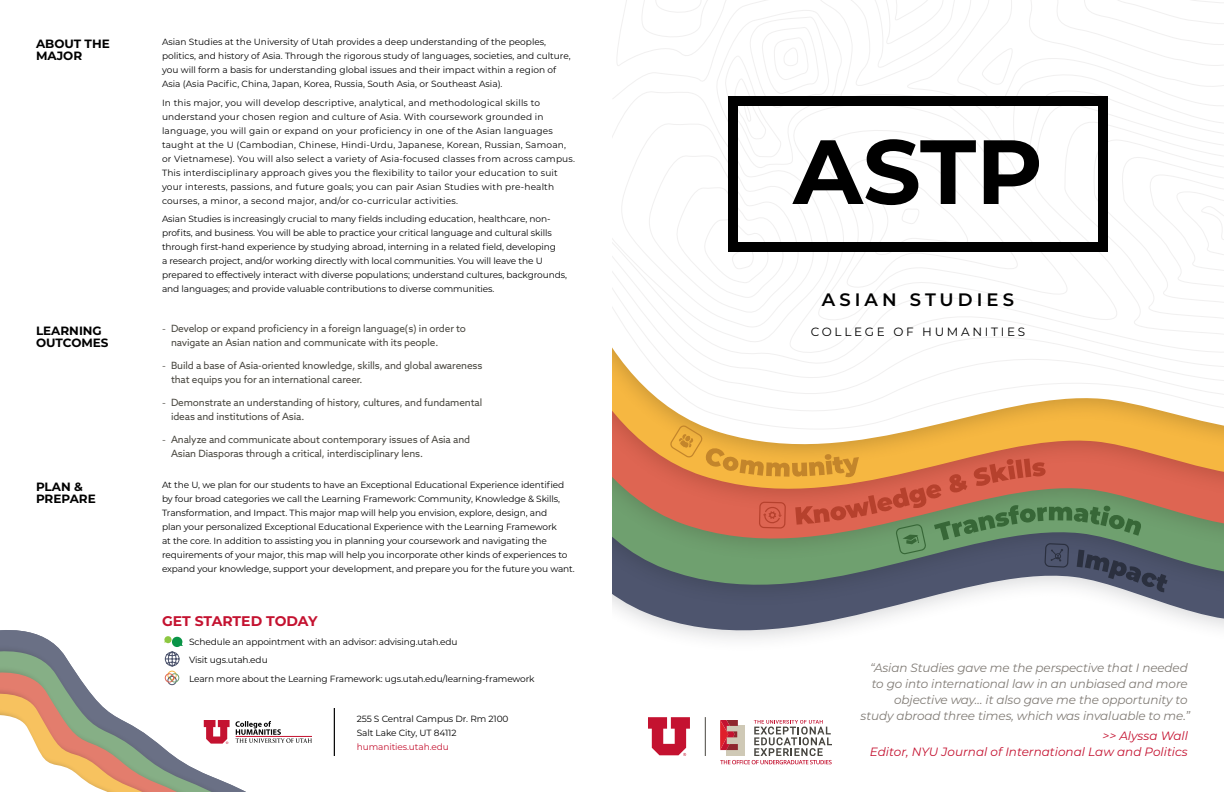
<style>
.page{position:relative;width:1224px;height:792px;background:#fff}
.page>*{position:absolute;margin:0;border:0;box-sizing:border-box;transform-origin:0 0}
.H1_Major_Title{font:700 91px "Montserrat";color:#000}
.Full_Major_Name{font:600 18px "Montserrat";letter-spacing:.225em;color:#000}
.Get_Started_Head{font:700 14px "Montserrat";letter-spacing:-.005em;color:#c41230}
.Quote_Body{font:italic 12px/16px "Montserrat";letter-spacing:-.01em;color:#807b75;text-align:right}
.Quote_Attribution{font:italic 12px "Montserrat";color:#c41230}
.Col_Head{font:700 12px/12px "Montserrat";color:#000}
.College_Name{font:12px "Montserrat";letter-spacing:.225em;color:#000}
.t1{font:10px/14px "Azo Sans";letter-spacing:-.01em;color:#48463f}
.Body_Copy{font:9px/14px "Montserrat";letter-spacing:-.01em;color:#000}
.Body_Copy-2{font:9px/14px "Montserrat";letter-spacing:.02em;color:#000}
.Get_Started_Body{font:9px "Montserrat";letter-spacing:-.01em;color:#000}
.Address{font:9px "Montserrat";letter-spacing:-.01em;color:#000}
.Address-2{font:9px "Montserrat";letter-spacing:-.01em;color:#c41230}
.s1{font-family:"Montserrat"}
</style>
<div class="page">
<img style="left:612px;top:582px;width:612px;height:47px">
<svg style="left:669px;top:440px;width:395px;height:152px"></svg>
<svg style="left:612px;top:425px;width:452px;height:15px"></svg>
<svg style="left:612px;top:411px;width:452px;height:14px"></svg>
<svg style="left:612px;top:399px;width:452px;height:12px"></svg>
<svg style="left:612px;top:391px;width:380px;height:8px"></svg>
<svg style="left:612px;top:349px;width:452px;height:42px"></svg>
<svg style="left:757px;top:317px;width:307px;height:39px"></svg>
<svg style="left:794px;top:317px;width:240px;height:6px"></svg>
<svg style="left:1064px;top:317px;width:160px;height:283px"></svg>
<svg style="left:612px;top:0;width:612px;height:317px"></svg>
<svg style="left:0;top:630px;width:41px;height:6px"></svg>
<div style="left:728px;top:96px;width:380px;height:156px;border:10px solid #000"></div>
<hr style="left:334px;top:708px;width:1px;height:48px;background:#000">
<svg style="left:648px;top:717px;width:42px;height:39px"></svg>
<hr style="left:705px;top:717px;width:1px;height:39px;background:#48463f">
<svg style="left:720px;top:720px;width:112px;height:44px"></svg>
<svg style="left:0;top:636px;width:312px;height:156px"></svg>
<p class="Col_Head" style="left:36px;top:37px;width:75px">ABOUT THE<br>MAJOR</p>
<p class="Col_Head" style="left:36px;top:324px;width:74px">LEARNING<br>OUTCOMES</p>
<p class="Body_Copy" style="left:162px;top:35px;width:410px">Asian Studies at the University of Utah provides a deep understanding of the peoples, politics, and history of Asia. Through the rigorous study of languages, societies, and culture, you will form a basis for understanding global issues and their impact within a region of Asia (Asia Pacific, China, Japan, Korea, Russia, South Asia, or Southeast Asia).</p>
<p class="Body_Copy-2" style="left:162px;top:95px;width:415px">In this major, you will develop descriptive, analytical, and methodological skills to understand your chosen region and culture of Asia. With coursework grounded in language, you will gain or expand on your proficiency in one of the Asian languages taught at the U (Cambodian, Chinese, Hindi-Urdu, Japanese, Korean, Russian, Samoan, or Vietnamese). You will also select a variety of Asia-focused classes from across campus.<br>This interdisciplinary approach gives you the flexibility to tailor your education to suit your interests, passions, and future goals; you can pair Asian Studies with pre-health courses, a minor, a second major, and/or co-curricular activities.</p>
<p class="Body_Copy" style="left:162px;top:212px;width:407px">Asian Studies is increasingly crucial to many fields including education, healthcare, non&shy;profits, and business. You will be able to practice your critical language and cultural skills through first-hand experience by studying abroad, interning in a related field, developing<br>a research project, and/or working directly with local communities. You will leave the U prepared to effectively interact with diverse populations; understand cultures, backgrounds, and languages; and provide valuable contributions to diverse communities.</p>
<p class="t1" style="left:171px;top:321px;width:297px;text-indent:-9px"><span class="s1">‐</span> Develop or expand proficiency in a foreign language(s) in order to navigate an Asian nation and communicate with its people.</p>
<p class="t1" style="left:171px;top:358px;width:313px;text-indent:-9px"><span class="s1">‐</span> Build a base of Asia-oriented knowledge, skills, and global awareness that equips you for an international career.</p>
<p class="t1" style="left:171px;top:395px;width:313px;text-indent:-9px"><span class="s1">‐</span> Demonstrate an understanding of history, cultures, and fundamental ideas and institutions of Asia.</p>
<p class="t1" style="left:171px;top:432px;width:301px;text-indent:-9px"><span class="s1">‐</span> Analyze and communicate about contemporary issues of Asia and<br>Asian Diasporas through a critical, interdisciplinary lens.</p>
<p class="H1_Major_Title" style="left:793px;top:106px;width:251px">ASTP</p>
<p class="Full_Major_Name" style="left:822px;top:287px;width:194px">ASIAN STUDIES</p>
<p class="College_Name" style="left:811px;top:323px;width:216px">COLLEGE OF HUMANITIES</p>
<p class="Col_Head" style="left:36px;top:480px;width:61px">PLAN &amp;<br>PREPARE</p>
<p class="Body_Copy" style="left:162px;top:478px;width:414px">At the U, we plan for our students to have an Exceptional Educational Experience identified by four broad categories we call the Learning Framework: Community, Knowledge &amp; Skills, Transformation, and Impact. This major map will help you envision, explore, design, and<br>plan your personalized Exceptional Educational Experience with the Learning Framework<br>at the core. In addition to assisting you in planning your coursework and navigating the requirements of your major, this map will help you incorporate other kinds of experiences to expand your knowledge, support your development, and prepare you for the future you want.</p>
<p class="Get_Started_Head" style="left:162px;top:610px;width:157px">GET STARTED TODAY</p>
<p class="Get_Started_Body" style="left:189px;top:635px;width:270px">Schedule an appointment with an advisor: advising.utah.edu</p>
<p class="Get_Started_Body" style="left:189px;top:654px;width:80px">Visit ugs.utah.edu</p>
<p class="Get_Started_Body" style="left:189px;top:672px;width:347px">Learn more about the Learning Framework: ugs.utah.edu/learning-framework</p>
<p class="Address" style="left:357px;top:713px;width:153px">255 S Central Campus Dr. Rm 2100</p>
<p class="Address" style="left:357px;top:727px;width:101px">Salt Lake City, UT 84112</p>
<p class="Address-2" style="left:357px;top:741px;width:94px">humanities.utah.edu</p>
<p class="Quote_Body" style="left:861px;top:659px;width:331px">“Asian Studies gave me the perspective that I needed to go into international law in an unbiased and more objective way… it also gave me the opportunity to<br>study abroad three times, which was invaluable to me.”</p>
<p class="Quote_Attribution" style="left:1102px;top:727px;width:87px">&gt;&gt; Alyssa Wall</p>
<p class="Quote_Attribution" style="left:870px;top:743px;width:319px">Editor, NYU Journal of International Law and Politics</p>
</div>
